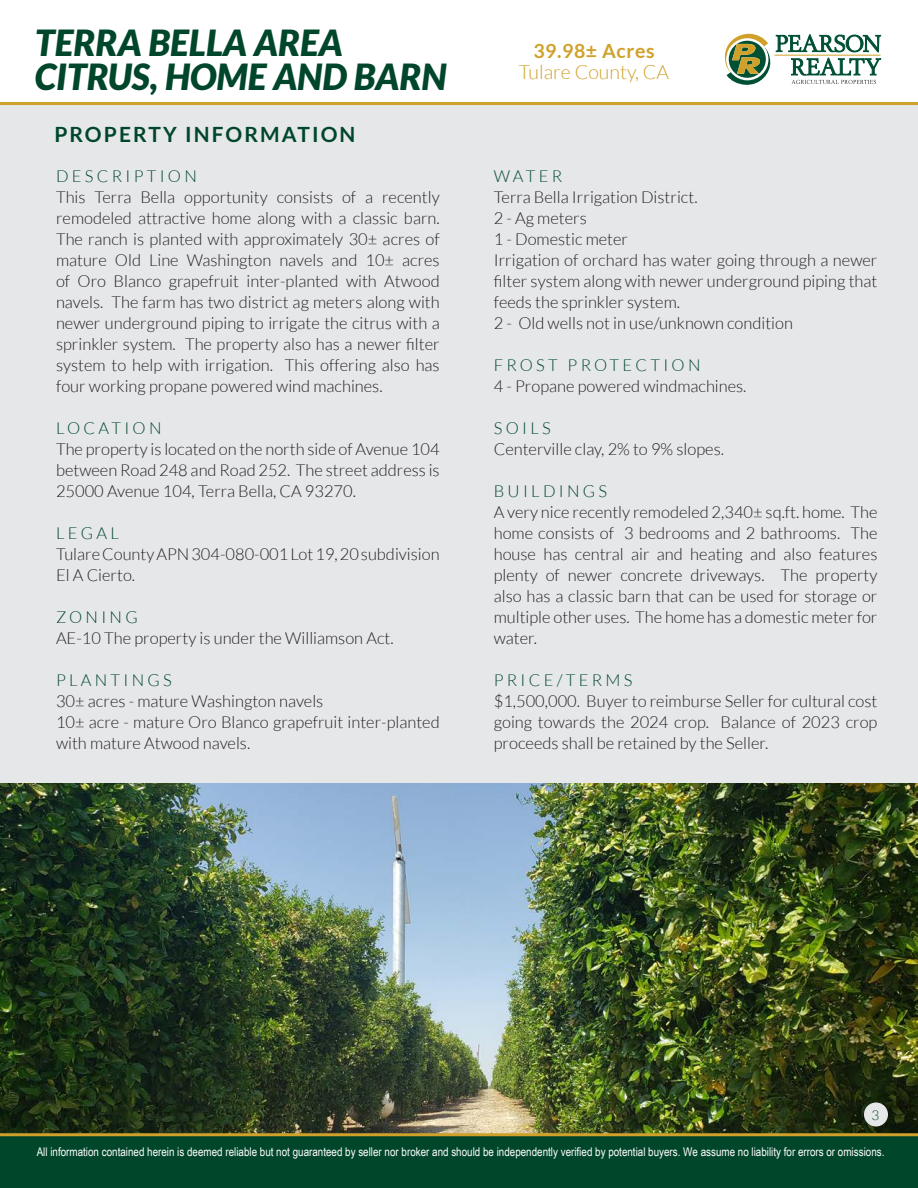
<style>
.page{position:relative;width:918px;height:1188px;background:#fff}
.page>*{position:absolute;margin:0;border:0;box-sizing:border-box;transform-origin:0 0}
.t1{font:italic 900 36px/34.5px "Lato";color:#00462b}
.t2{font:700 21px "Lato";letter-spacing:.1em;color:#00462b}
.t3{font:300 19.5px "Lato";color:#d0a12a}
.t4{font:700 19.5px "Lato";letter-spacing:.03em;color:#d0a12a}
.t5{font:300 16.5px/21px "Lato";color:#231f20;text-align:justify}
.t6{font:300 16.5px "Lato";letter-spacing:.2em;color:#00462b}
.t7{font:300 13.5px "Lato";color:#00462b}
.t8{font:12px "Arial Narrow";color:#fff}
</style>
<div class="page">
<div style="left:0;top:105px;width:918px;height:1028px;background:#e6e7e9"></div>
<img style="left:0;top:783px;width:918px;height:350px">
<div style="left:864px;top:1102px;width:24px;height:24px;background:#e6e7e9;border-radius:50%"></div>
<svg style="left:725px;top:34px;width:156px;height:51px"></svg>
<hr style="left:0;top:102px;width:918px;height:3px;background:#d0a12a">
<div style="left:0;top:1134px;width:918px;height:54px;background:#00462b"></div>
<hr style="left:0;top:1133px;width:918px;height:3px;background:#d0a12a">
<h1 class="t1" style="left:35px;top:26px;width:413px">TERRA BELLA AREA<br>CITRUS, HOME AND BARN</h1>
<p class="t2" style="left:54px;top:123px;width:303px">PROPERTY INFORMATION</p>
<p class="t6" style="left:56px;top:167px;width:142px">DESCRIPTION</p>
<p class="t5" style="left:56px;top:187px;width:385px">This Terra Bella opportunity consists of a recently remodeled attractive home along with a classic barn.<br>The ranch is planted with approximately 30± acres of mature Old Line Washington navels and 10± acres of Oro Blanco grapefruit inter-planted with Atwood navels. The farm has two district ag meters along with newer underground piping to irrigate the citrus with a sprinkler system. The property also has a newer filter system to help with irrigation. This offering also has four working propane powered wind machines.</p>
<p class="t6" style="left:56px;top:419px;width:107px">LOCATION</p>
<p class="t5" style="left:56px;top:439px;width:385px">The property is located on the north side of Avenue 104 between Road 248 and Road 252. The street address is 25000 Avenue 104, Terra Bella, CA 93270.</p>
<p class="t6" style="left:56px;top:524px;width:64px">LEGAL</p>
<p class="t5" style="left:56px;top:544px;width:385px">Tulare County APN 304-080-001 Lot 19, 20 subdivision<br>El A Cierto.</p>
<p class="t6" style="left:56px;top:608px;width:83px">ZONING</p>
<p class="t5" style="left:56px;top:628px;width:339px">AE-10 The property is under the Williamson Act.</p>
<p class="t6" style="left:56px;top:671px;width:117px">PLANTINGS</p>
<p class="t5" style="left:56px;top:691px;width:269px">30± acres - mature Washington navels</p>
<p class="t5" style="left:56px;top:712px;width:385px">10± acre - mature Oro Blanco grapefruit inter-planted with mature Atwood navels.</p>
<p class="t4" style="left:533px;top:40px;width:123px">39.98± Acres</p>
<p class="t3" style="left:519px;top:62px;width:152px">Tulare County, CA</p>
<p class="t6" style="left:494px;top:167px;width:70px">WATER</p>
<p class="t5" style="left:494px;top:187px;width:205px">Terra Bella Irrigation District.</p>
<p class="t5" style="left:494px;top:208px;width:95px">2 - Ag meters</p>
<p class="t5" style="left:494px;top:229px;width:136px">1 - Domestic meter</p>
<p class="t5" style="left:494px;top:250px;width:385px">Irrigation of orchard has water going through a newer filter system along with newer underground piping that feeds the sprinkler system.</p>
<p class="t5" style="left:494px;top:313px;width:301px">2 - Old wells not in use/unknown condition</p>
<p class="t6" style="left:494px;top:356px;width:208px">FROST PROTECTION</p>
<p class="t5" style="left:494px;top:376px;width:254px">4 - Propane powered windmachines.</p>
<p class="t6" style="left:494px;top:419px;width:58px">SOILS</p>
<p class="t5" style="left:494px;top:439px;width:232px">Centerville clay, 2% to 9% slopes.</p>
<p class="t6" style="left:494px;top:482px;width:115px">BUILDINGS</p>
<p class="t5" style="left:494px;top:502px;width:385px">A very nice recently remodeled 2,340± sq.ft. home. The home consists of 3 bedrooms and 2 bathrooms. The house has central air and heating and also features plenty of newer concrete driveways. The property also has a classic barn that can be used for storage or multiple other uses. The home has a domestic meter for water.</p>
<p class="t6" style="left:494px;top:671px;width:140px">PRICE/TERMS</p>
<p class="t5" style="left:494px;top:691px;width:385px">$1,500,000. Buyer to reimburse Seller for cultural cost going towards the 2024 crop. Balance of 2023 crop proceeds shall be retained by the Seller.</p>
<p class="t7" style="left:871px;top:1108px;width:9px">3</p>
<p class="t8" style="left:37px;top:1143px;width:849px">All information contained herein is deemed reliable but not guaranteed by seller nor broker and should be independently verified by potential buyers. We assume no liability for errors or omissions.</p>
</div>
